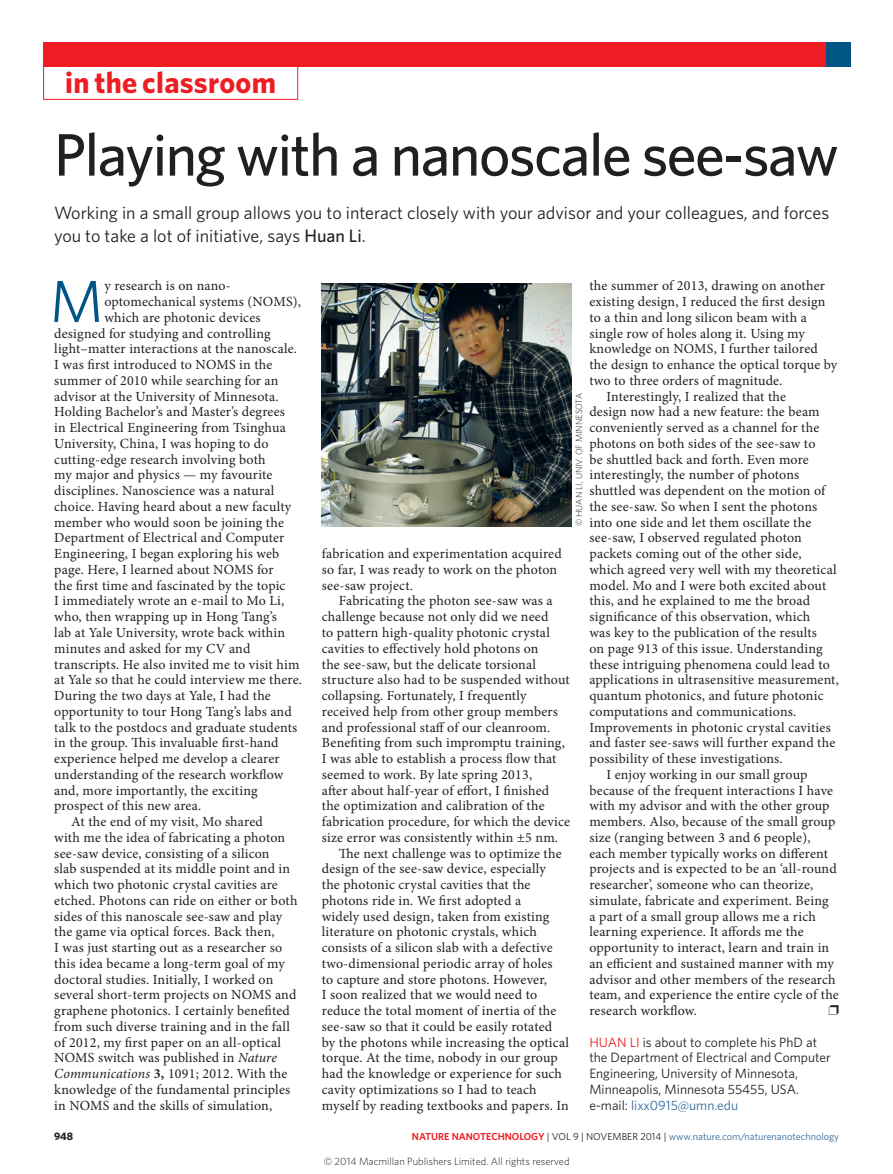
<style>
.page{position:relative;width:893px;height:1174px;background:#fff}
.page>*{position:absolute;margin:0;border:0;box-sizing:border-box;transform-origin:0 0}
.Title{font:500 60px "Whitney";letter-spacing:-.025em;color:#231f20}
.Body_first_w_drop_c{font:59.25px "Whitney";color:#005585}
.t1{font:700 30px "Whitney";letter-spacing:.01em;color:#ee1d23}
.Standfirst{font:18px/22.5px "Whitney";color:#231f20}
.Body_text{font:13.95px/15.8px "Minion Pro";letter-spacing:.015em;color:#231f20}
.Body_first_w_drop_c-2{font:13.95px "Minion Pro";letter-spacing:.01em;color:#231f20}
.Author_information{font:13.5px/15.8px "Whitney";color:#231f20}
.t2{font:700 10.8px "Whitney";color:#231f20}
.t3{font:300 10.5px "Whitney";color:#1d1d1b}
.t4{font:10.2px "Whitney";color:#2f679b}
.Picture_credit{font:300 9px "Whitney";color:#231f20}
.s1{font-weight:500}
.s2{color:#ee1d23}
.s3{color:#2f679b}
.s4{font-style:italic}
.s5{font-weight:700}
.s6{font-weight:600;color:#ee1d23}
.s7{color:#231f20}
</style>
<div class="page">
<div style="left:43px;top:66px;width:255px;height:34px;border:1px solid #ee1d23"></div>
<div style="left:43px;top:43px;width:806px;height:24px;background:#ee1d23"></div>
<div style="left:826px;top:43px;width:24px;height:24px;background:#005585"></div>
<img style="left:322px;top:284px;width:249px;height:242px">
<h3 class="t1" style="left:65px;top:62px;width:212px">in the classroom</h3>
<p class="Title" style="left:54px;top:115px;width:786px">Playing with a nanoscale see-saw</p>
<p class="Standfirst" style="left:54px;top:201px;width:777px">Working in a small group allows you to interact closely with your advisor and your colleagues, and forces you to take a lot of initiative, says <span class="s1">Huan Li</span>.</p>
<p class="Body_first_w_drop_c" style="left:50px;top:262px;width:55px">M</p>
<p class="Body_first_w_drop_c-2" style="left:104px;top:276px;width:128px">y research is on nano-</p>
<p class="Body_text" style="left:589px;top:278px;width:249px">the summer of 2013, drawing on another existing design, I reduced the first design to a thin and long silicon beam with a single row of holes along it. Using my knowledge on NOMS, I further tailored the design to enhance the optical torque by two to three orders of magnitude.</p>
<p class="Body_text" style="left:589px;top:388px;width:251px;text-indent:17px">Interestingly, I realized that the<br>design now had a new feature: the beam conveniently served as a channel for the photons on both sides of the see-saw to<br>be shuttled back and forth. Even more interestingly, the number of photons shuttled was dependent on the motion of the see-saw. So when I sent the photons into one side and let them oscillate the see-saw, I observed regulated photon packets coming out of the other side, which agreed very well with my theoretical model. Mo and I were both excited about this, and he explained to me the broad significance of this observation, which<br>was key to the publication of the results<br>on page 913 of this issue. Understanding these intriguing phenomena could lead to applications in ultrasensitive measurement, quantum photonics, and future photonic computations and communications.<br>Improvements in photonic crystal cavities and faster see-saws will further expand the possibility of these investigations.</p>
<p class="Body_text" style="left:589px;top:766px;width:251px;text-indent:17px">I enjoy working in our small group because of the frequent interactions I have with my advisor and with the other group members. Also, because of the small group size (ranging between 3 and 6 people), each member typically works on different projects and is expected to be an ‘all-round researcher’, someone who can theorize, simulate, fabricate and experiment. Being<br>a part of a small group allows me a rich learning experience. It affords me the opportunity to interact, learn and train in an efficient and sustained manner with my advisor and other members of the research team, and experience the entire cycle of the research workflow.</p>
<p class="Author_information" style="left:589px;top:1033px;width:243px"><span class="s2">HUAN LI</span> is about to complete his PhD at the Department of Electrical and Computer Engineering, University of Minnesota, Minneapolis, Minnesota 55455, USA. e-mail: <span class="s3">lixx0915@umn.edu</span></p>
<p class="Body_first_w_drop_c-2" style="left:104px;top:292px;width:198px">optomechanical systems (NOMS),</p>
<p class="Body_first_w_drop_c-2" style="left:104px;top:308px;width:158px">which are photonic devices</p>
<p class="Body_first_w_drop_c-2" style="left:54px;top:324px;width:218px">designed for studying and controlling</p>
<p class="Body_first_w_drop_c-2" style="left:54px;top:339px;width:244px">light–matter interactions at the nanoscale.</p>
<p class="Body_first_w_drop_c-2" style="left:54px;top:355px;width:220px">I was first introduced to NOMS in the</p>
<p class="Body_first_w_drop_c-2" style="left:54px;top:371px;width:226px">summer of 2010 while searching for an</p>
<p class="Body_first_w_drop_c-2" style="left:54px;top:387px;width:226px">advisor at the University of Minnesota.</p>
<p class="Body_first_w_drop_c-2" style="left:54px;top:402px;width:232px">Holding Bachelor’s and Master’s degrees</p>
<p class="Body_first_w_drop_c-2" style="left:54px;top:418px;width:233px">in Electrical Engineering from Tsinghua</p>
<p class="Body_first_w_drop_c-2" style="left:54px;top:434px;width:216px">University, China, I was hoping to do</p>
<p class="Body_first_w_drop_c-2" style="left:54px;top:450px;width:213px">cutting-edge research involving both</p>
<p class="Body_first_w_drop_c-2" style="left:54px;top:465px;width:220px">my major and physics — my favourite</p>
<p class="Body_first_w_drop_c-2" style="left:54px;top:481px;width:222px">disciplines. Nanoscience was a natural</p>
<p class="Body_first_w_drop_c-2" style="left:54px;top:497px;width:239px">choice. Having heard about a new faculty</p>
<p class="Body_first_w_drop_c-2" style="left:54px;top:513px;width:231px">member who would soon be joining the</p>
<p class="Body_first_w_drop_c-2" style="left:54px;top:528px;width:232px">Department of Electrical and Computer</p>
<p class="Body_first_w_drop_c-2" style="left:54px;top:544px;width:227px">Engineering, I began exploring his web</p>
<p class="Body_first_w_drop_c-2" style="left:54px;top:560px;width:221px">page. Here, I learned about NOMS for</p>
<p class="Body_first_w_drop_c-2" style="left:54px;top:576px;width:233px">the first time and fascinated by the topic</p>
<p class="Body_first_w_drop_c-2" style="left:54px;top:591px;width:232px">I immediately wrote an e-mail to Mo Li,</p>
<p class="Body_first_w_drop_c-2" style="left:54px;top:607px;width:224px">who, then wrapping up in Hong Tang’s</p>
<p class="Body_first_w_drop_c-2" style="left:54px;top:623px;width:232px">lab at Yale University, wrote back within</p>
<p class="Body_first_w_drop_c-2" style="left:54px;top:639px;width:198px">minutes and asked for my CV and</p>
<p class="Body_first_w_drop_c-2" style="left:54px;top:654px;width:247px">transcripts. He also invited me to visit him</p>
<p class="Body_first_w_drop_c-2" style="left:54px;top:670px;width:249px">at Yale so that he could interview me there.</p>
<p class="Body_first_w_drop_c-2" style="left:54px;top:686px;width:218px">During the two days at Yale, I had the</p>
<p class="Body_first_w_drop_c-2" style="left:54px;top:702px;width:239px">opportunity to tour Hong Tang’s labs and</p>
<p class="Body_first_w_drop_c-2" style="left:54px;top:717px;width:245px">talk to the postdocs and graduate students</p>
<p class="Body_first_w_drop_c-2" style="left:54px;top:733px;width:226px">in the group. This invaluable first-hand</p>
<p class="Body_first_w_drop_c-2" style="left:54px;top:749px;width:227px">experience helped me develop a clearer</p>
<p class="Body_first_w_drop_c-2" style="left:54px;top:765px;width:231px">understanding of the research workflow</p>
<p class="Body_first_w_drop_c-2" style="left:54px;top:780px;width:205px">and, more importantly, the exciting</p>
<p class="Body_first_w_drop_c-2" style="left:54px;top:796px;width:149px">prospect of this new area.</p>
<p class="Body_text" style="left:54px;top:813px;width:245px;text-indent:17px">At the end of my visit, Mo shared<br>with me the idea of fabricating a photon see-saw device, consisting of a silicon<br>slab suspended at its middle point and in which two photonic crystal cavities are etched. Photons can ride on either or both sides of this nanoscale see-saw and play the game via optical forces. Back then,<br>I was just starting out as a researcher so this idea became a long-term goal of my doctoral studies. Initially, I worked on several short-term projects on NOMS and graphene photonics. I certainly benefited from such diverse training and in the fall of 2012, my first paper on an all-optical NOMS switch was published in <span class="s4">Nature Communications</span> <span class="s5">3,</span> 1091; 2012. With the knowledge of the fundamental principles in NOMS and the skills of simulation,</p>
<p class="Picture_credit" style="left:573px;top:526px;width:135px;rotate:-90deg">© HUAN LI, UNIV. OF MINNESOTA</p>
<p class="Body_text" style="left:322px;top:546px;width:241px">fabrication and experimentation acquired so far, I was ready to work on the photon see-saw project.</p>
<p class="Body_text" style="left:322px;top:593px;width:250px;text-indent:17px">Fabricating the photon see-saw was a challenge because not only did we need<br>to pattern high-quality photonic crystal cavities to effectively hold photons on<br>the see-saw, but the delicate torsional structure also had to be suspended without collapsing. Fortunately, I frequently received help from other group members and professional staff of our cleanroom.<br>Benefiting from such impromptu training, I was able to establish a process flow that seemed to work. By late spring 2013,<br>after about half-year of effort, I finished the optimization and calibration of the fabrication procedure, for which the device size error was consistently within ±5 nm.</p>
<p class="Body_text" style="left:322px;top:845px;width:249px;text-indent:17px">The next challenge was to optimize the design of the see-saw device, especially<br>the photonic crystal cavities that the photons ride in. We first adopted a<br>widely used design, taken from existing literature on photonic crystals, which consists of a silicon slab with a defective two-dimensional periodic array of holes<br>to capture and store photons. However,<br>I soon realized that we would need to reduce the total moment of inertia of the see-saw so that it could be easily rotated by the photons while increasing the optical torque. At the time, nobody in our group had the knowledge or experience for such cavity optimizations so I had to teach myself by reading textbooks and papers. In</p>
<p class="t2" style="left:54px;top:1129px;width:21px">948</p>
<p class="t4" style="left:412px;top:1129px;width:429px"><span class="s6">NATURE NANOTECHNOLOGY</span> <span class="s7">| VOL 9 | NOVEMBER 2014 |</span> www.nature.com/naturenanotechnology</p>
<p class="t3" style="left:324px;top:1154px;width:247px">© 2014 Macmillan Publishers Limited. All rights reserved</p>
</div>
